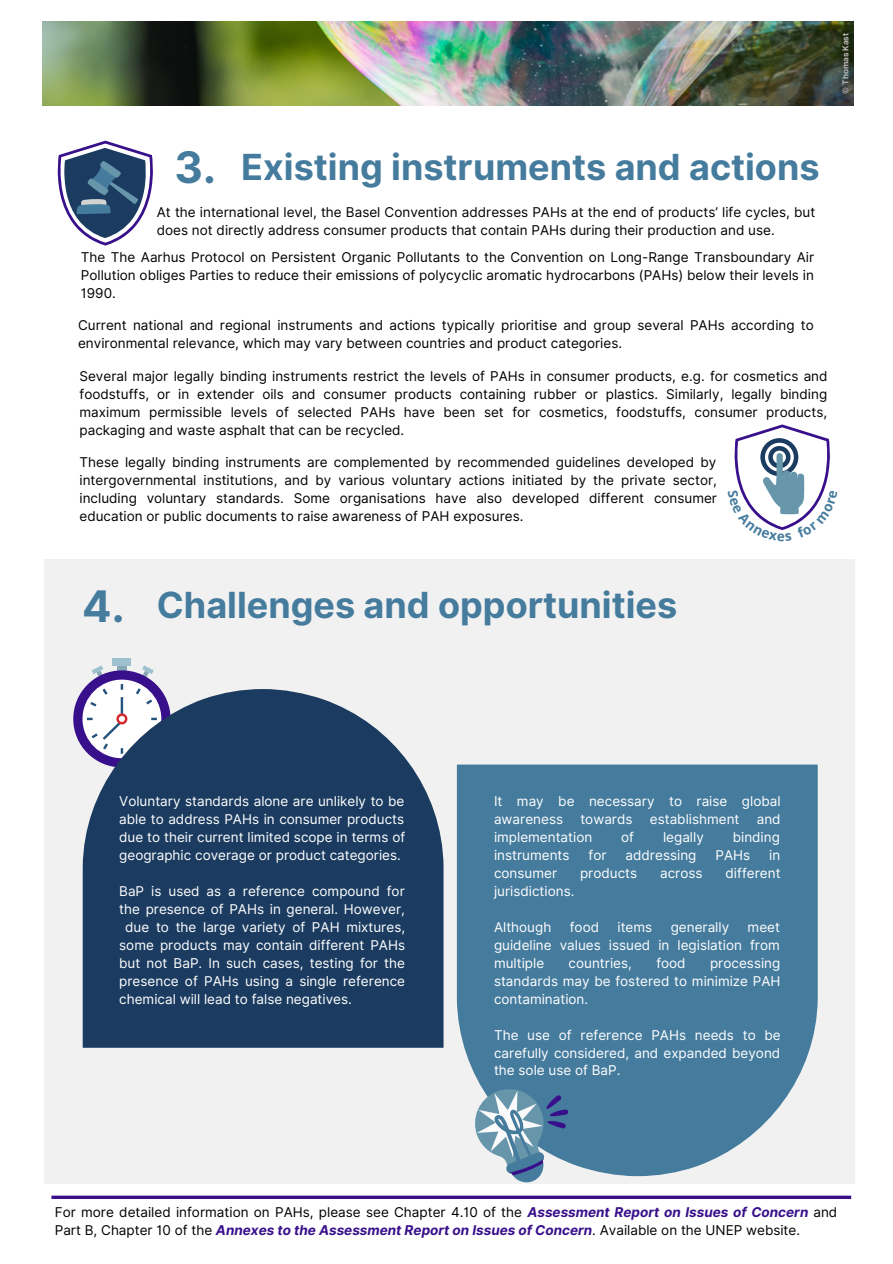
<style>
.page{position:relative;width:893px;height:1264px;background:#fff}
.page>*{position:absolute;margin:0;border:0;box-sizing:border-box;transform-origin:0 0}
.t1{font:700 43.5px "Inter";color:#457b9d}
.t2{font:700 36px "Inter";color:#457b9d}
.t3{font:13.5px/18px "Inter";color:#000}
.t4{font:13.5px/18px "Inter";color:#fff;text-align:justify}
.t5{font:700 8.1px "Inter";color:#bbb5b5}
.s1{font-size:43.5px}
.s2{font-weight:700;font-style:italic;color:#39108b}
</style>
<div class="page">
<svg style="left:57px;top:141px;width:96px;height:104px"></svg>
<div style="left:44px;top:559px;width:810px;height:624px;background:#f1f1f1"></div>
<svg style="left:142px;top:665px;width:12px;height:12px"></svg>
<svg style="left:92px;top:665px;width:11px;height:11px"></svg>
<div style="left:117px;top:665px;width:10px;height:10px;background:#88a6b3"></div>
<div style="left:73px;top:670px;width:97px;height:97px;background:#39108b;border-radius:50%"></div>
<svg style="left:82px;top:679px;width:79px;height:79px"></svg>
<svg style="left:133px;top:685px;width:15px;height:4px"></svg>
<svg style="left:87px;top:684px;width:36px;height:5px"></svg>
<div style="left:113px;top:658px;width:18px;height:7px;background:#9ec1cf"></div>
<svg style="left:83px;top:689px;width:360px;height:358px;background:#314e6f"></svg>
<svg style="left:457px;top:764px;width:360px;height:412px;background:#5083a2"></svg>
<img style="left:42px;top:21px;width:810px;height:84px">
<hr style="left:51px;top:1195px;width:800px;height:3px;background:#39108b">
<svg style="left:470px;top:1084px;width:98px;height:100px"></svg>
<svg style="left:734px;top:424px;width:96px;height:107px"></svg>
<p class="t5" style="left:840px;top:94px;width:62px;rotate:-90deg">© Thomas Kast</p>
<h2 class="t2" style="left:174px;top:145px;width:646px"><span class="s1">3.</span> Existing instruments and actions</h2>
<p class="t3" style="left:157px;top:203px;width:659px">At the international level, the Basel Convention addresses PAHs at the end of products’ life cycles, but does not directly address consumer products that contain PAHs during their production and use.</p>
<p class="t3" style="left:81px;top:248px;width:734px;text-align:justify">The The Aarhus Protocol on Persistent Organic Pollutants to the Convention on Long-Range Transboundary Air Pollution obliges Parties to reduce their emissions of polycyclic aromatic hydrocarbons (PAHs) below their levels in 1990.</p>
<p class="t3" style="left:78px;top:316px;width:737px">Current national and regional instruments and actions typically prioritise and group several PAHs according to environmental relevance, which may vary between countries and product categories.</p>
<p class="t3" style="left:79px;top:367px;width:749px;text-align:justify">Several major legally binding instruments restrict the levels of PAHs in consumer products, e.g. for cosmetics and foodstuffs, or in extender oils and consumer products containing rubber or plastics. Similarly, legally binding maximum permissible levels of selected PAHs have been set for cosmetics, foodstuffs, consumer products, packaging and waste asphalt that can be recycled.</p>
<p class="t3" style="left:79px;top:453px;width:639px;text-align:justify">These legally binding instruments are complemented by recommended guidelines developed by intergovernmental institutions, and by various voluntary actions initiated by the private sector, including voluntary standards. Some organisations have also developed different consumer education or public documents to raise awareness of PAH exposures.</p>
<h1 class="t1" style="left:82px;top:580px;width:44px">4.</h1>
<h2 class="t2" style="left:157px;top:583px;width:522px">Challenges and opportunities</h2>
<p class="t4" style="left:119px;top:791px;width:287px">Voluntary standards alone are unlikely to be able to address PAHs in consumer products due to their current limited scope in terms of geographic coverage or product categories.</p>
<p class="t4" style="left:119px;top:881px;width:287px">BaP is used as a reference compound for</p>
<p class="t4" style="left:119px;top:899px;width:287px">the presence of PAHs in general. However,</p>
<p class="t4" style="left:125px;top:917px;width:281px">due to the large variety of PAH mixtures,</p>
<p class="t4" style="left:119px;top:935px;width:287px">some products may contain different PAHs</p>
<p class="t4" style="left:119px;top:953px;width:287px">but not BaP. In such cases, testing for the</p>
<p class="t4" style="left:119px;top:971px;width:287px">presence of PAHs using a single reference</p>
<p class="t4" style="left:119px;top:989px;width:234px">chemical will lead to false negatives.</p>
<p class="t4" style="left:494px;top:791px;width:288px">It may be necessary to raise global awareness</p>
<p class="t4" style="left:580px;top:809px;width:54px">towards</p>
<p class="t4" style="left:649px;top:809px;width:91px">establishment</p>
<p class="t4" style="left:756px;top:809px;width:25px">and</p>
<p class="t4" style="left:494px;top:827px;width:100px">implementation</p>
<p class="t4" style="left:621px;top:827px;width:14px">of</p>
<p class="t4" style="left:663px;top:827px;width:42px">legally</p>
<p class="t4" style="left:732px;top:827px;width:49px">binding</p>
<p class="t4" style="left:494px;top:845px;width:77px">instruments</p>
<p class="t4" style="left:588px;top:845px;width:20px">for</p>
<p class="t4" style="left:625px;top:845px;width:72px">addressing</p>
<p class="t4" style="left:715px;top:845px;width:36px">PAHs</p>
<p class="t4" style="left:769px;top:845px;width:13px">in</p>
<p class="t4" style="left:494px;top:863px;width:65px">consumer</p>
<p class="t4" style="left:580px;top:863px;width:59px">products</p>
<p class="t4" style="left:660px;top:863px;width:44px">across</p>
<p class="t4" style="left:725px;top:863px;width:56px">different</p>
<p class="t4" style="left:494px;top:881px;width:82px">jurisdictions.</p>
<p class="t4" style="left:494px;top:917px;width:59px">Although</p>
<p class="t4" style="left:569px;top:917px;width:31px">food</p>
<p class="t4" style="left:617px;top:917px;width:36px">items</p>
<p class="t4" style="left:670px;top:917px;width:60px">generally</p>
<p class="t4" style="left:494px;top:917px;width:287px;text-indent:253px">meet guideline values issued in legislation from multiple</p>
<p class="t4" style="left:568px;top:953px;width:65px">countries,</p>
<p class="t4" style="left:656px;top:953px;width:31px">food</p>
<p class="t4" style="left:494px;top:953px;width:288px;text-indent:216px">processing standards may be fostered to minimize PAH contamination.</p>
<p class="t4" style="left:494px;top:1025px;width:288px">The use of reference PAHs needs to be carefully considered, and expanded beyond the sole use of BaP.</p>
<p class="t3" style="left:55px;top:1203px;width:784px">For more detailed information on PAHs, please see Chapter 4.10 of the <span class="s2">Assessment Report on Issues of Concern</span> and<br>Part B, Chapter 10 of the <span class="s2">Annexes to the Assessment Report on Issues of Concern</span>. Available on the UNEP website.</p>
</div>
